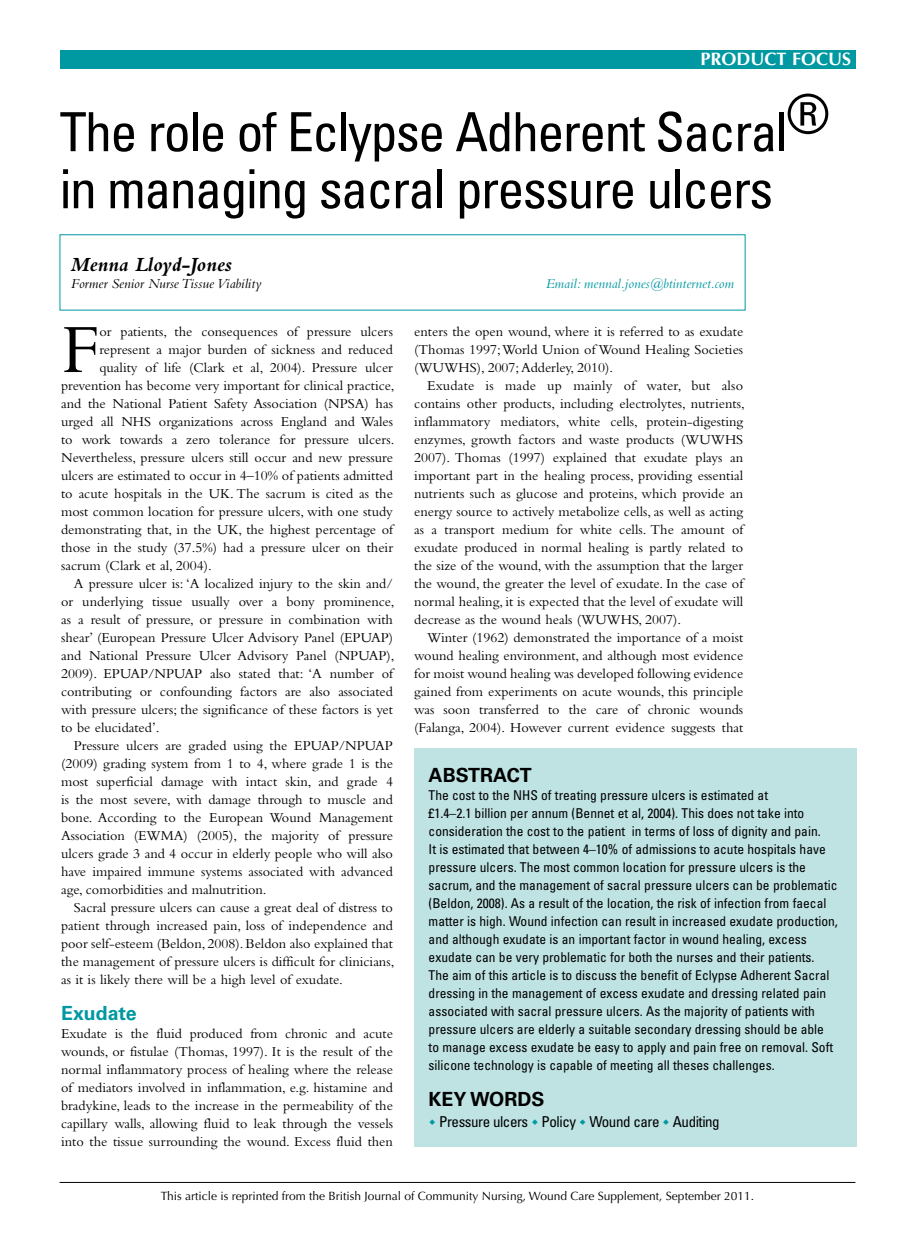
<style>
.page{position:relative;width:915px;height:1242px;background:#fff}
.page>*{position:absolute;margin:0;border:0;box-sizing:border-box;transform-origin:0 0}
.t1{font:72.15px "Bembo Std";color:#000}
.t2{font:condensed 54px/57px "Univers LT Std";letter-spacing:-.03em;color:#000}
.t3{font:italic 700 21px "Bembo Std";color:#000}
.t4{font:700 19.5px "Univers LT Std";color:#000}
.t5{font:700 19.5px "Univers LT Std";color:#0098a1}
.t6{font:700 18px "Optima LT Std";color:#fff}
.t7{font:condensed 15px "Univers LT Std";letter-spacing:-.03em;color:#000}
.t8{font:14.25px/18px "Bembo Std";color:#000;text-align:justify}
.t9{font:italic 14.25px "Bembo Std";color:#0098a1}
.t10{font:italic 14.25px "Bembo Std";color:#000}
.t11{font:condensed 13.5px/18px "Univers LT Std";color:#000}
.t12{font:12px "Optima LT Std";color:#000}
</style>
<div class="page">
<div style="left:414px;top:748px;width:442px;height:398px;background:#bfe2e3"></div>
<hr style="left:60px;top:1182px;width:795px;height:1px;background:#000">
<div style="left:60px;top:50px;width:795px;height:18px;background:#0098a1"></div>
<p class="t6" style="left:700px;top:48px;width:152px">PRODUCT FOCUS</p>
<h2 class="t2" style="left:60px;top:103px;width:771px">The role of Eclypse Adherent Sacral® in managing sacral pressure ulcers</h2>
<h3 class="t3" style="left:71px;top:253px;width:163px">Menna Lloyd-Jones</h3>
<p class="t10" style="left:71px;top:275px;width:192px">Former Senior Nurse Tissue Viability</p>
<p class="t9" style="left:545px;top:275px;width:190px">Email: mennal.jones@btinternet.com</p>
<h1 class="t1" style="left:61px;top:307px;width:40px">F</h1>
<p class="t8" style="left:99px;top:322px;width:295px">or patients, the consequences of pressure ulcers</p>
<p class="t8" style="left:99px;top:340px;width:295px">represent a major burden of sickness and reduced</p>
<p class="t8" style="left:99px;top:358px;width:295px">quality of life (Clark et al, 2004). Pressure ulcer</p>
<p class="t8" style="left:61px;top:376px;width:335px">prevention has become very important for clinical practice,</p>
<p class="t8" style="left:61px;top:394px;width:333px">and the National Patient Safety Association (NPSA) has</p>
<p class="t8" style="left:61px;top:412px;width:333px">urged all NHS organizations across England and Wales</p>
<p class="t8" style="left:61px;top:430px;width:335px">to work towards a zero tolerance for pressure ulcers.</p>
<p class="t8" style="left:61px;top:448px;width:333px">Nevertheless, pressure ulcers still occur and new pressure</p>
<p class="t8" style="left:61px;top:466px;width:333px">ulcers are estimated to occur in 4–10% of patients admitted</p>
<p class="t8" style="left:61px;top:484px;width:333px">to acute hospitals in the UK. The sacrum is cited as the</p>
<p class="t8" style="left:61px;top:502px;width:333px">most common location for pressure ulcers, with one study</p>
<p class="t8" style="left:61px;top:520px;width:333px">demonstrating that, in the UK, the highest percentage of</p>
<p class="t8" style="left:61px;top:538px;width:333px">those in the study (37.5%) had a pressure ulcer on their</p>
<p class="t8" style="left:61px;top:556px;width:152px">sacrum (Clark et al, 2004).</p>
<p class="t8" style="left:74px;top:574px;width:320px">A pressure ulcer is: ‘A localized injury to the skin and/</p>
<p class="t8" style="left:61px;top:592px;width:335px">or underlying tissue usually over a bony prominence,</p>
<p class="t8" style="left:61px;top:610px;width:333px">as a result of pressure, or pressure in combination with</p>
<p class="t8" style="left:61px;top:628px;width:333px">shear’ (European Pressure Ulcer Advisory Panel (EPUAP)</p>
<p class="t8" style="left:61px;top:646px;width:335px">and National Pressure Ulcer Advisory Panel (NPUAP),</p>
<p class="t8" style="left:61px;top:664px;width:333px">2009). EPUAP/NPUAP also stated that: ‘A number of</p>
<p class="t8" style="left:61px;top:682px;width:333px">contributing or confounding factors are also associated</p>
<p class="t8" style="left:61px;top:700px;width:333px">with pressure ulcers; the significance of these factors is yet</p>
<p class="t8" style="left:61px;top:718px;width:100px">to be elucidated’.</p>
<p class="t8" style="left:74px;top:736px;width:320px">Pressure ulcers are graded using the EPUAP/NPUAP</p>
<p class="t8" style="left:61px;top:754px;width:333px">(2009) grading system from 1 to 4, where grade 1 is the</p>
<p class="t8" style="left:61px;top:772px;width:333px">most superficial damage with intact skin, and grade 4</p>
<p class="t8" style="left:61px;top:790px;width:333px">is the most severe, with damage through to muscle and</p>
<p class="t8" style="left:61px;top:808px;width:333px">bone. According to the European Wound Management</p>
<p class="t8" style="left:61px;top:826px;width:333px">Association (EWMA) (2005), the majority of pressure</p>
<p class="t8" style="left:61px;top:844px;width:333px">ulcers grade 3 and 4 occur in elderly people who will also</p>
<p class="t8" style="left:61px;top:862px;width:333px">have impaired immune systems associated with advanced</p>
<p class="t8" style="left:61px;top:880px;width:207px">age, comorbidities and malnutrition.</p>
<p class="t8" style="left:74px;top:898px;width:320px">Sacral pressure ulcers can cause a great deal of distress to</p>
<p class="t8" style="left:61px;top:916px;width:333px">patient through increased pain, loss of independence and</p>
<p class="t8" style="left:61px;top:934px;width:333px">poor self-esteem (Beldon, 2008). Beldon also explained that</p>
<p class="t8" style="left:61px;top:952px;width:335px">the management of pressure ulcers is difficult for clinicians,</p>
<p class="t8" style="left:61px;top:970px;width:283px">as it is likely there will be a high level of exudate.</p>
<h3 class="t5" style="left:61px;top:1002px;width:77px">Exudate</h3>
<p class="t8" style="left:61px;top:1024px;width:333px">Exudate is the fluid produced from chronic and acute wounds, or fistulae (Thomas, 1997). It is the result of the normal inflammatory process of healing where the release of mediators involved in inflammation, e.g. histamine and bradykine, leads to the increase in the permeability of the capillary walls, allowing fluid to leak through the vessels into the tissue surrounding the wound. Excess fluid then</p>
<p class="t8" style="left:414px;top:322px;width:330px">enters the open wound, where it is referred to as exudate (Thomas 1997; World Union of Wound Healing Societies (WUWHS), 2007; Adderley, 2010).</p>
<p class="t8" style="left:414px;top:376px;width:332px;text-indent:13px">Exudate is made up mainly of water, but also contains other products, including electrolytes, nutrients, inflammatory mediators, white cells, protein-digesting enzymes, growth factors and waste products (WUWHS 2007). Thomas (1997) explained that exudate plays an important part in the healing process, providing essential nutrients such as glucose and proteins, which provide an energy source to actively metabolize cells, as well as acting as a transport medium for white cells. The amount of exudate produced in normal healing is partly related to the size of the wound, with the assumption that the larger the wound, the greater the level of exudate. In the case of normal healing, it is expected that the level of exudate will decrease as the wound heals (WUWHS, 2007).</p>
<p class="t8" style="left:414px;top:628px;width:330px;text-indent:13px">Winter (1962) demonstrated the importance of a moist wound healing environment, and although most evidence for moist wound healing was developed following evidence gained from experiments on acute wounds, this principle was soon transferred to the care of chronic wounds (Falanga, 2004). However current evidence suggests that</p>
<h3 class="t4" style="left:428px;top:763px;width:105px">Abstract</h3>
<p class="t11" style="left:428px;top:785px;width:410px">The cost to the NHS of treating pressure ulcers is estimated at<br>£1.4–2.1 billion per annum (Bennet et al, 2004). This does not take into consideration the cost to the patient in terms of loss of dignity and pain.<br>It is estimated that between 4–10% of admissions to acute hospitals have pressure ulcers. The most common location for pressure ulcers is the sacrum, and the management of sacral pressure ulcers can be problematic (Beldon, 2008). As a result of the location, the risk of infection from faecal matter is high. Wound infection can result in increased exudate production, and although exudate is an important factor in wound healing, excess exudate can be very problematic for both the nurses and their patients.<br>The aim of this article is to discuss the benefit of Eclypse Adherent Sacral dressing in the management of excess exudate and dressing related pain associated with sacral pressure ulcers. As the majority of patients with pressure ulcers are elderly a suitable secondary dressing should be able<br>to manage excess exudate be easy to apply and pain free on removal. Soft silicone technology is capable of meeting all theses challenges.</p>
<h3 class="t4" style="left:428px;top:1087px;width:116px">KEY WORDS</h3>
<p class="t7" style="left:439px;top:1112px;width:282px">Pressure ulcers Policy Wound care Auditing</p>
<p class="t12" style="left:161px;top:1188px;width:594px">This article is reprinted from the British Journal of Community Nursing, Wound Care Supplement, September 2011.</p>
</div>
